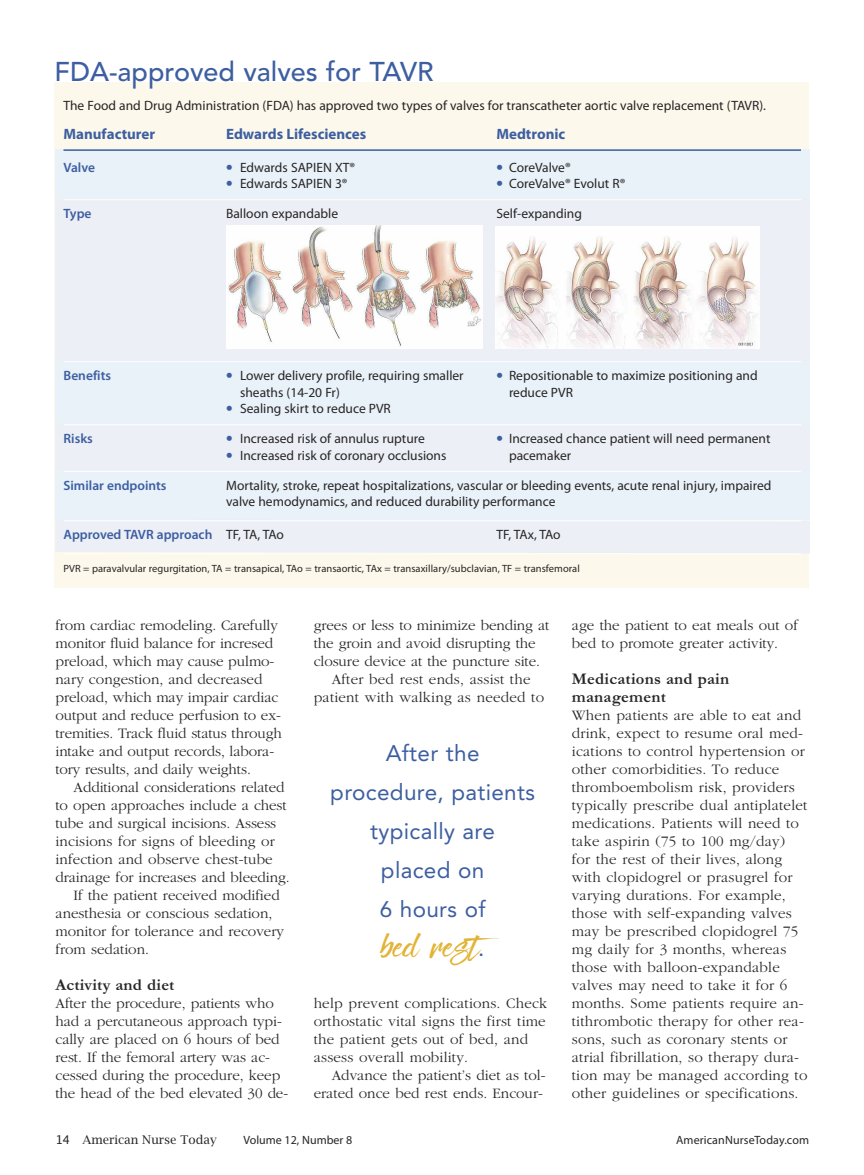
<style>
.page{position:relative;width:864px;height:1175px;background:#fff}
.page>*{position:absolute;margin:0;border:0;box-sizing:border-box;transform-origin:0 0}
.t1{font:500 27px "Avenir";color:#3d5ea1}
.t2{font:27px "Fresh Script";letter-spacing:.015em;color:#e1b435;scale:1.2 1}
.t3{font:22.5px/39px "Avenir";letter-spacing:.015em;color:#3d5ea1;text-align:center}
.t4{font:700 16.5px/18px "Garamond";letter-spacing:.015em;color:#272526}
.t5{font:300 15px/18px "Garamond";letter-spacing:.005em;color:#272526}
.t6{font:700 15px "Myriad Pro";color:#3d5ea1}
.t7{font:13.5px/16.5px "Myriad Pro";color:#272526}
.t8{font:600 13.5px "Myriad Pro";color:#3d5ea1}
.t9{font:12px "Myriad Pro";letter-spacing:.005em;color:#272526}
.t10{font:12px "Lucida Bright";color:#272526}
.t11{font:10.5px "Myriad Pro";letter-spacing:.005em;color:#272526}
.s1{font-weight:900;font-size:18px;color:#3d5ea1}
.s2{font-weight:400;color:#272526}
.s3{font-family:"Avenir";font-size:22.5px;color:#3d5ea1}
.s4{font-family:"Lucida Grande"}
</style>
<div class="page">
<div style="left:55px;top:82px;width:754px;height:505px;background:#fcf8eb"></div>
<div style="left:55px;top:149px;width:755px;height:49px;background:#e9f1f9"></div>
<div style="left:55px;top:361px;width:755px;height:63px;background:#e9f1f9"></div>
<div style="left:55px;top:470px;width:755px;height:50px;background:#e9f1f9"></div>
<div style="left:55px;top:198px;width:755px;height:163px;background:#eceff6"></div>
<div style="left:55px;top:424px;width:755px;height:46px;background:#eceff6"></div>
<div style="left:55px;top:520px;width:755px;height:33px;background:#eceff6"></div>
<hr style="left:64px;top:149px;width:737px;height:2px;background:#3d5ea1">
<hr style="left:64px;top:199px;width:737px;height:1px;background:#fff">
<hr style="left:64px;top:361px;width:737px;height:1px;background:#fff">
<hr style="left:64px;top:424px;width:737px;height:1px;background:#fff">
<hr style="left:64px;top:471px;width:737px;height:1px;background:#fff">
<hr style="left:64px;top:520px;width:737px;height:1px;background:#fff">
<hr style="left:64px;top:553px;width:737px;height:1px;background:#fff">
<img style="left:226px;top:226px;width:257px;height:123px">
<div style="left:495px;top:226px;width:265px;height:123px;background:#fff"></div>
<img style="left:495px;top:237px;width:262px;height:112px">
<h1 class="t1" style="left:55px;top:48px;width:381px">FDA-approved valves for TAVR</h1>
<p class="t7" style="left:64px;top:97px;width:704px">The Food and Drug Administration (FDA) has approved two types of valves for transcatheter aortic valve replacement (TAVR).</p>
<p class="t6" style="left:64px;top:125px;width:93px">Manufacturer</p>
<p class="t6" style="left:226px;top:125px;width:142px">Edwards Lifesciences</p>
<p class="t6" style="left:496px;top:125px;width:70px">Medtronic</p>
<p class="t8" style="left:64px;top:160px;width:33px">Valve</p>
<p class="t7" style="left:226px;top:159px;width:131px"><span class="s1">•</span> Edwards SAPIEN XT®</p>
<p class="t7" style="left:496px;top:159px;width:76px"><span class="s1">•</span> CoreValve®</p>
<p class="t7" style="left:226px;top:175px;width:123px"><span class="s1">•</span> Edwards SAPIEN 3®</p>
<p class="t7" style="left:496px;top:175px;width:130px"><span class="s1">•</span> CoreValve® Evolut R®</p>
<p class="t8" style="left:64px;top:206px;width:30px">Type</p>
<p class="t7" style="left:226px;top:205px;width:114px">Balloon expandable</p>
<p class="t7" style="left:496px;top:205px;width:87px">Self-expanding</p>
<p class="t8" style="left:64px;top:368px;width:49px">Benefits</p>
<p class="t7" style="left:226px;top:367px;width:239px"><span class="s1">•</span> Lower delivery profile, requiring smaller</p>
<p class="t7" style="left:496px;top:367px;width:263px"><span class="s1">•</span> Repositionable to maximize positioning and</p>
<p class="t7" style="left:240px;top:384px;width:101px">sheaths (14-20 Fr)</p>
<p class="t7" style="left:509px;top:384px;width:65px">reduce PVR</p>
<p class="t7" style="left:226px;top:400px;width:166px"><span class="s1">•</span> Sealing skirt to reduce PVR</p>
<p class="t8" style="left:64px;top:431px;width:31px">Risks</p>
<p class="t7" style="left:226px;top:430px;width:200px"><span class="s1">•</span> Increased risk of annulus rupture</p>
<p class="t7" style="left:496px;top:430px;width:276px"><span class="s1">•</span> Increased chance patient will need permanent</p>
<p class="t7" style="left:226px;top:447px;width:222px"><span class="s1">•</span> Increased risk of coronary occlusions</p>
<p class="t7" style="left:509px;top:447px;width:64px">pacemaker</p>
<p class="t8" style="left:64px;top:478px;width:105px">Similar endpoints</p>
<p class="t7" style="left:226px;top:477px;width:547px">Mortality, stroke, repeat hospitalizations, vascular or bleeding events, acute renal injury, impaired valve hemodynamics, and reduced durability performance</p>
<p class="t8" style="left:64px;top:527px;width:222px">Approved TAVR approach <span class="s2">TF, TA, TAo</span></p>
<p class="t7" style="left:496px;top:526px;width:66px">TF, TAx, TAo</p>
<p class="t11" style="left:64px;top:563px;width:518px">PVR = paravalvular regurgitation, TA = transapical, TAo = transaortic, TAx = transaxillary/subclavian, TF = transfemoral</p>
<p class="t5" style="left:56px;top:617px;width:228px">from cardiac remodeling. Carefully monitor fluid balance for incresed preload, which may cause pulmo&shy;nary congestion, and decreased preload, which may impair cardiac output and reduce perfusion to ex&shy;tremities. Track fluid status through intake and output records, labora&shy;tory results, and daily weights.</p>
<p class="t5" style="left:74px;top:779px;width:213px">Additional considerations related</p>
<p class="t5" style="left:56px;top:797px;width:233px">to open approaches include a chest</p>
<p class="t5" style="left:56px;top:815px;width:222px">tube and surgical incisions. Assess</p>
<p class="t5" style="left:56px;top:833px;width:221px">incisions for signs of bleeding or</p>
<p class="t5" style="left:56px;top:851px;width:219px">infection and observe chest-tube</p>
<p class="t5" style="left:56px;top:869px;width:236px">drainage for increases and bleeding.</p>
<p class="t5" style="left:74px;top:887px;width:208px">If the patient received modified</p>
<p class="t5" style="left:56px;top:905px;width:218px">anesthesia or conscious sedation,</p>
<p class="t5" style="left:56px;top:923px;width:230px">monitor for tolerance and recovery</p>
<p class="t5" style="left:56px;top:941px;width:95px">from sedation.</p>
<p class="t4" style="left:56px;top:976px;width:120px">Activity and diet</p>
<p class="t5" style="left:56px;top:995px;width:234px">After the procedure, patients who had a percutaneous approach typi&shy;cally are placed on 6 hours of bed rest. If the femoral artery was ac&shy;cessed during the procedure, keep the head of the bed elevated 30 de-</p>
<p class="t5" style="left:314px;top:617px;width:237px">grees or less to minimize bending at</p>
<p class="t5" style="left:314px;top:635px;width:223px">the groin and avoid disrupting the</p>
<p class="t5" style="left:314px;top:653px;width:228px">closure device at the puncture site.</p>
<p class="t5" style="left:332px;top:671px;width:200px">After bed rest ends, assist the</p>
<p class="t5" style="left:314px;top:689px;width:232px">patient with walking as needed to</p>
<h2 class="t3" style="left:330px;top:732px;width:206px">After the procedure, patients typically are<br>placed on<br>6 hours of</h2>
<h1 class="t2" style="left:381px;top:930px;width:106px">bed rest<span class="s3">.</span></h1>
<p class="t5" style="left:314px;top:995px;width:235px">help prevent complications. Check orthostatic vital signs the first time the patient gets out of bed, and assess overall mobility.</p>
<p class="t5" style="left:314px;top:1067px;width:233px;text-align:right">Advance the patient’s diet as tol&shy;erated once bed rest ends. Encour-</p>
<p class="t5" style="left:572px;top:617px;width:227px">age the patient to eat meals out of bed to promote greater activity.</p>
<p class="t4" style="left:572px;top:670px;width:159px">Medications and pain management</p>
<p class="t5" style="left:572px;top:707px;width:237px">When patients are able to eat and drink, expect to resume oral med&shy;ications to control hypertension or other comorbidities. To reduce thromboembolism risk, providers typically prescribe dual antiplatelet medications. Patients will need to take aspirin (75 to 100 mg/day) for the rest of their lives, along with clopidogrel or prasugrel for varying durations. For example, those with self-expanding valves may be prescribed clopidogrel 75 mg daily for 3 months, whereas those with balloon-expandable valves may need to take it for 6 months. Some patients require an&shy;tithrombotic therapy for other rea&shy;sons, such as coronary stents or atrial fibrillation, so therapy dura&shy;tion may be managed according to other guidelines or specifications.</p>
<p class="t10" style="left:56px;top:1132px;width:163px"><span class="s4">14</span> American Nurse Today</p>
<p class="t9" style="left:243px;top:1132px;width:110px">Volume 12, Number 8</p>
<p class="t9" style="left:676px;top:1132px;width:135px">AmericanNurseToday.com</p>
</div>
